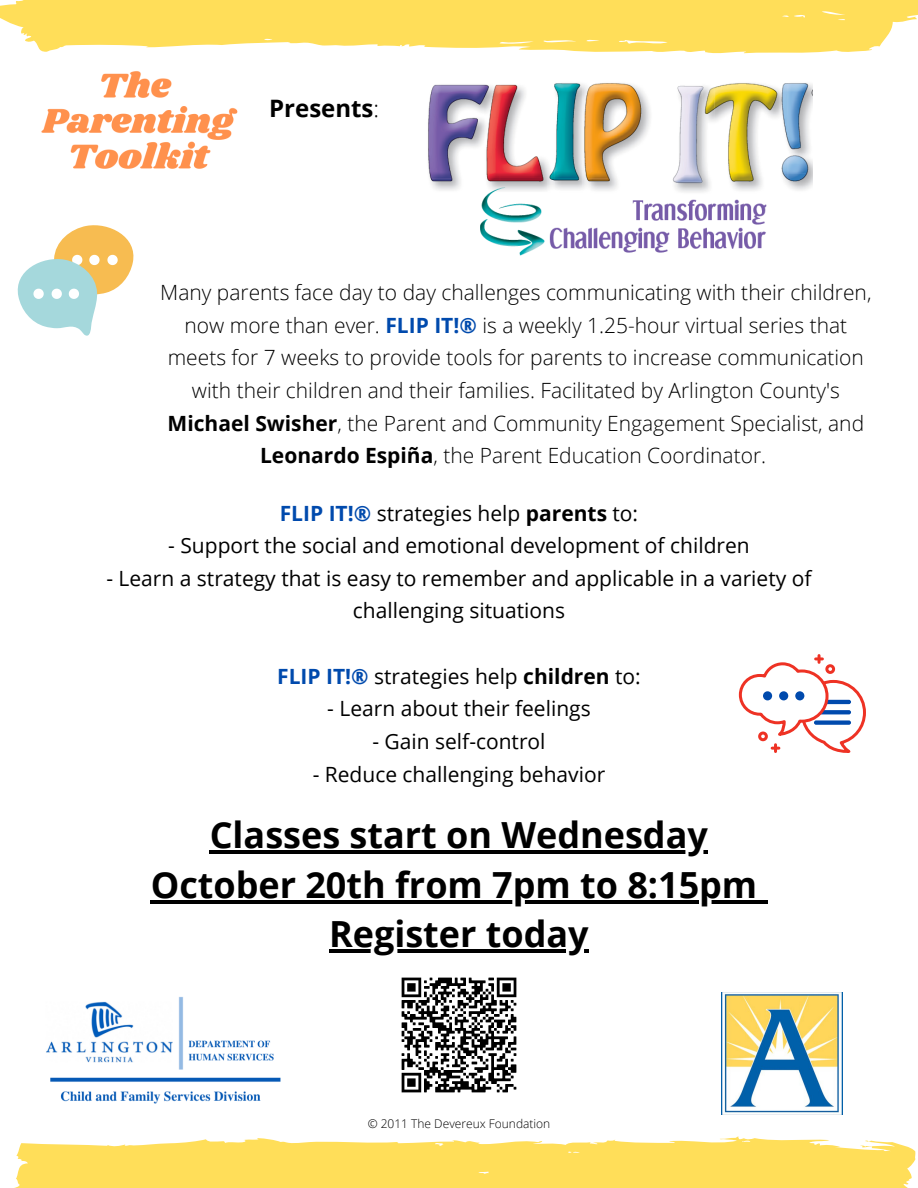
<style>
.page{position:relative;width:918px;height:1188px;background:#fff}
.page>*{position:absolute;margin:0;border:0;box-sizing:border-box;transform-origin:0 0}
.t1{font:700 36px "Open Sans";color:#000}
.t2{font:700 24px "Open Sans";color:#000}
.t3{font:300 21px/32.7px "Open Sans";color:#000;text-align:center}
.t4{font:21px/32.7px "Open Sans";color:#000;text-align:center}
.t5{font:300 12px "Open Sans";color:#000}
.s1{font-weight:300}
.s2{font-weight:700;color:#004aad}
.s3{font-weight:700}
</style>
<div class="page">
<svg style="left:14px;top:1137px;width:902px;height:51px;background:#ffe26d"></svg>
<svg style="left:0;top:0;width:918px;height:54px;background:#ffe271"></svg>
<img style="left:46px;top:997px;width:235px;height:107px">
<img style="left:721px;top:993px;width:122px;height:121px">
<img style="left:428px;top:83px;width:384px;height:173px">
<img style="left:41px;top:71px;width:197px;height:98px">
<svg style="left:17px;top:225px;width:117px;height:111px"></svg>
<svg style="left:739px;top:656px;width:127px;height:97px"></svg>
<div style="left:760px;top:733px;width:6px;height:7px;background:#fff;border-radius:50%"></div>
<div style="left:758px;top:732px;width:10px;height:9px;border:3px solid #ee3224;border-radius:50%"></div>
<img style="left:401px;top:977px;width:116px;height:116px">
<hr style="left:210px;top:850px;width:498px;height:4px;background:#000">
<hr style="left:151px;top:900px;width:607px;height:3px;background:#000">
<svg style="left:758px;top:900px;width:9px;height:3px"></svg>
<svg style="left:329px;top:949px;width:260px;height:4px"></svg>
<p class="t2" style="left:269px;top:91px;width:112px">Presents<span class="s1">:</span></p>
<p class="t3" style="left:160px;top:276px;width:713px">Many parents face day to day challenges communicating with their children, now more than ever. <span class="s2">FLIP IT!®</span> is a weekly 1.25-hour virtual series that meets for 7 weeks to provide tools for parents to increase communication with their children and their families. Facilitated by Arlington County's <span class="s3">Michael Swisher</span>, the Parent and Community Engagement Specialist, and <span class="s3">Leonardo Espiña</span>, the Parent Education Coordinator.</p>
<p class="t4" style="left:280px;top:496px;width:360px"><span class="s2">FLIP IT!®</span> strategies help <span class="s3">parents</span> to:</p>
<p class="t4" style="left:168px;top:529px;width:583px">- Support the social and emotional development of children</p>
<p class="t4" style="left:106px;top:561px;width:707px">- Learn a strategy that is easy to remember and applicable in a variety of challenging situations</p>
<p class="t4" style="left:277px;top:659px;width:365px"><span class="s2">FLIP IT!®</span> strategies help <span class="s3">children</span> to:</p>
<p class="t4" style="left:327px;top:692px;width:265px">- Learn about their feelings</p>
<p class="t4" style="left:372px;top:724px;width:175px">- Gain self-control</p>
<p class="t4" style="left:313px;top:757px;width:294px">- Reduce challenging behavior</p>
<p class="t1" style="left:210px;top:810px;width:500px">Classes start on Wednesday</p>
<p class="t1" style="left:151px;top:859px;width:608px">October 20th from 7pm to 8:15pm</p>
<p class="t1" style="left:329px;top:909px;width:261px">Register today</p>
<p class="t5" style="left:368px;top:1115px;width:184px">© 2011 The Devereux Foundation</p>
</div>
